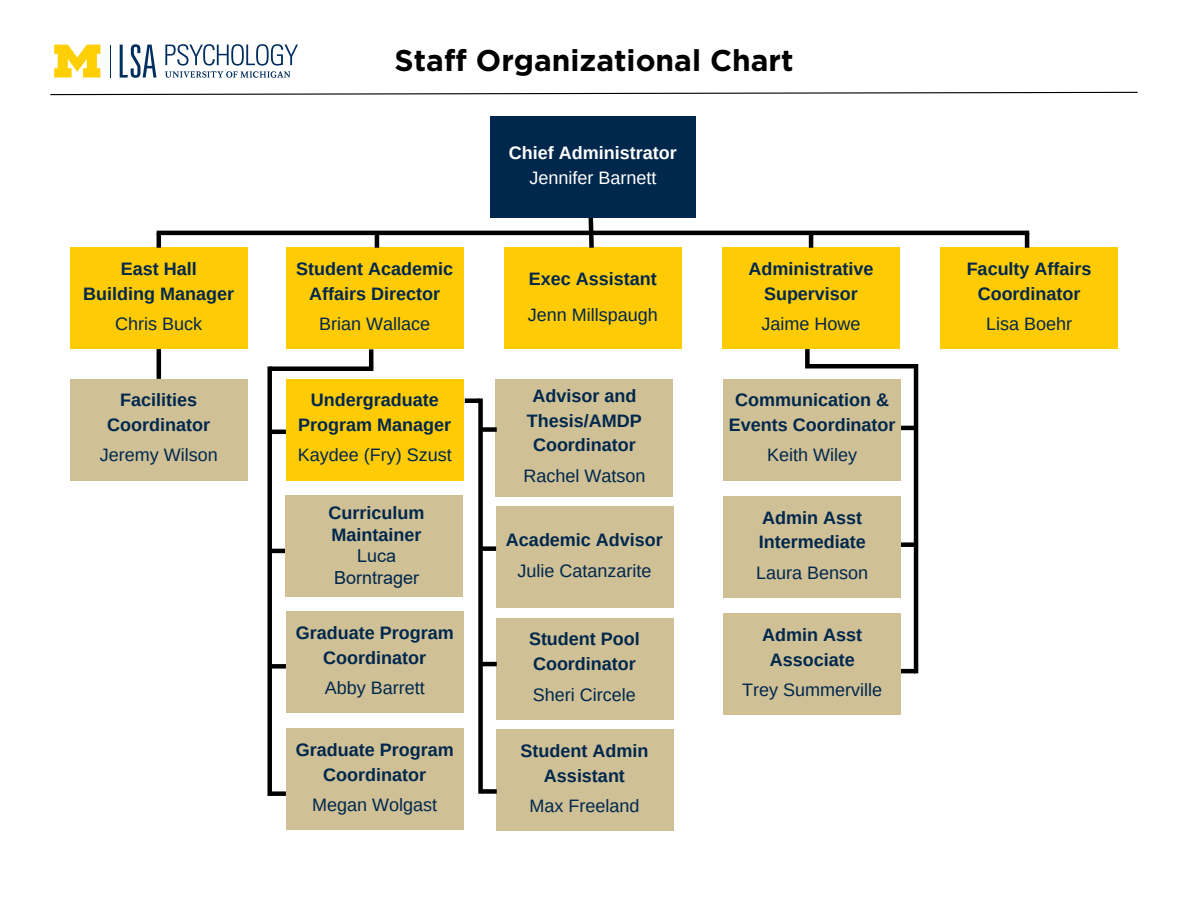
<style>
.page{position:relative;width:1188px;height:918px;background:#fff}
.page>*{position:absolute;margin:0;border:0;box-sizing:border-box;transform-origin:0 0}
.t1{font:700 30px "Gotham";color:#000}
.t2{font:700 18px/24.8px "Arimo";color:#00274c;text-align:center}
.t3{font:18px "Arimo";color:#00274c}
.t4{font:700 18px "Arimo";color:#fff}
.t5{font:18px "Arimo";color:#fff}
.s1{font-family:"Arial";font-weight:400}
</style>
<div class="page">
<div style="left:490px;top:117px;width:206px;height:101px;background:#00274c"></div>
<div style="left:70px;top:248px;width:178px;height:101px;background:#ffcb05"></div>
<div style="left:286px;top:248px;width:178px;height:101px;background:#ffcb05"></div>
<div style="left:504px;top:248px;width:178px;height:101px;background:#ffcb05"></div>
<div style="left:722px;top:248px;width:178px;height:101px;background:#ffcb05"></div>
<div style="left:940px;top:248px;width:178px;height:101px;background:#ffcb05"></div>
<div style="left:70px;top:379px;width:178px;height:101px;background:#cfc096"></div>
<svg style="left:586px;top:218px;width:10px;height:30px"></svg>
<hr style="left:157px;top:231px;width:872px;height:4px;background:#000">
<hr style="left:157px;top:233px;width:4px;height:15px;background:#000">
<hr style="left:375px;top:233px;width:4px;height:15px;background:#000">
<hr style="left:809px;top:233px;width:4px;height:15px;background:#000">
<hr style="left:1025px;top:233px;width:4px;height:15px;background:#000">
<hr style="left:157px;top:349px;width:4px;height:30px;background:#000">
<svg style="left:50px;top:91px;width:1088px;height:5px"></svg>
<svg style="left:54px;top:45px;width:46px;height:33px"></svg>
<hr style="left:110px;top:45px;width:1px;height:33px;background:#002e5e">
<svg style="left:120px;top:44px;width:36px;height:34px"></svg>
<svg style="left:165px;top:44px;width:133px;height:34px"></svg>
<div style="left:267px;top:366px;width:5px;height:430px;background:#000"></div>
<hr style="left:270px;top:549px;width:15px;height:4px;background:#000">
<div style="left:271px;top:664px;width:15px;height:5px;background:#000"></div>
<div style="left:271px;top:791px;width:15px;height:5px;background:#000"></div>
<div style="left:286px;top:379px;width:178px;height:101px;background:#ffcb05"></div>
<div style="left:496px;top:379px;width:177px;height:117px;background:#cfc096"></div>
<div style="left:496px;top:507px;width:177px;height:101px;background:#cfc096"></div>
<div style="left:496px;top:618px;width:177px;height:101px;background:#cfc096"></div>
<div style="left:285px;top:495px;width:178px;height:101px;background:#cfc096"></div>
<div style="left:286px;top:612px;width:178px;height:101px;background:#cfc096"></div>
<div style="left:286px;top:729px;width:178px;height:101px;background:#cfc096"></div>
<div style="left:496px;top:730px;width:177px;height:101px;background:#cfc096"></div>
<hr style="left:914px;top:364px;width:4px;height:309px;background:#000">
<div style="left:805px;top:349px;width:5px;height:15px;background:#000"></div>
<hr style="left:805px;top:364px;width:111px;height:4px;background:#000">
<hr style="left:901px;top:426px;width:14px;height:4px;background:#000">
<div style="left:901px;top:542px;width:14px;height:5px;background:#000"></div>
<hr style="left:895px;top:669px;width:20px;height:4px;background:#000">
<div style="left:723px;top:379px;width:178px;height:101px;background:#cfc096"></div>
<div style="left:723px;top:496px;width:178px;height:102px;background:#cfc096"></div>
<div style="left:723px;top:613px;width:178px;height:102px;background:#cfc096"></div>
<hr style="left:369px;top:349px;width:4px;height:22px;background:#000">
<div style="left:270px;top:366px;width:101px;height:5px;background:#000"></div>
<hr style="left:271px;top:430px;width:15px;height:4px;background:#000">
<div style="left:478px;top:398px;width:5px;height:396px;background:#000"></div>
<div style="left:481px;top:546px;width:15px;height:5px;background:#000"></div>
<hr style="left:482px;top:662px;width:15px;height:4px;background:#000">
<div style="left:482px;top:789px;width:15px;height:5px;background:#000"></div>
<div style="left:482px;top:427px;width:15px;height:5px;background:#000"></div>
<div style="left:465px;top:398px;width:15px;height:5px;background:#000"></div>
<p class="t2" style="left:121px;top:257px;width:77px">East Hall</p>
<p class="t2" style="left:83px;top:281px;width:152px">Building Manager</p>
<p class="t3" style="left:115px;top:314px;width:88px">Chris Buck</p>
<p class="t2" style="left:107px;top:388px;width:104px">Facilities<br>Coordinator</p>
<p class="t3" style="left:100px;top:445px;width:119px">Jeremy Wilson</p>
<p class="t1" style="left:395px;top:42px;width:400px">Staff Organizational Chart</p>
<p class="t2" style="left:296px;top:257px;width:158px">Student Academic<br>Affairs Director</p>
<p class="t3" style="left:319px;top:314px;width:112px">Brian Wallace</p>
<p class="t2" style="left:298px;top:388px;width:154px">Undergraduate<br>Program Manager</p>
<p class="t3" style="left:298px;top:445px;width:155px">Kaydee (Fry) Szust</p>
<p class="t2" style="left:329px;top:502px;width:97px;line-height:21.6px">Curriculum<br>Maintainer<br><span class="s1">Luca<br>Borntrager</span></p>
<p class="t2" style="left:296px;top:620px;width:159px">Graduate Program<br>Coordinator</p>
<p class="t3" style="left:325px;top:678px;width:101px">Abby Barrett</p>
<p class="t2" style="left:296px;top:738px;width:159px">Graduate Program<br>Coordinator</p>
<p class="t3" style="left:312px;top:795px;width:126px">Megan Wolgast</p>
<p class="t4" style="left:509px;top:143px;width:169px">Chief Administrator</p>
<h1 class="t5" style="left:529px;top:168px;width:128px">Jennifer Barnett</h1>
<p class="t2" style="left:529px;top:266px;width:129px">Exec Assistant</p>
<p class="t3" style="left:528px;top:305px;width:132px">Jenn Millspaugh</p>
<p class="t2" style="left:527px;top:383px;width:116px">Advisor and<br>Thesis/AMDP<br>Coordinator</p>
<p class="t3" style="left:523px;top:465px;width:123px">Rachel Watson</p>
<h2 class="t2" style="left:506px;top:528px;width:158px">Academic Advisor</h2>
<p class="t3" style="left:517px;top:560px;width:135px">Julie Catanzarite</p>
<p class="t2" style="left:529px;top:627px;width:112px;text-align:left">Student Pool<br>Coordinator</p>
<p class="t3" style="left:533px;top:684px;width:104px">Sheri Circele</p>
<p class="t2" style="left:521px;top:738px;width:129px">Student Admin<br>Assistant</p>
<p class="t3" style="left:529px;top:796px;width:111px">Max Freeland</p>
<p class="t2" style="left:749px;top:257px;width:126px">Administrative<br>Supervisor</p>
<p class="t3" style="left:762px;top:314px;width:100px">Jaime Howe</p>
<p class="t2" style="left:729px;top:388px;width:168px">Communication &amp;<br>Events Coordinator</p>
<p class="t3" style="left:767px;top:445px;width:91px">Keith Wiley</p>
<p class="t2" style="left:759px;top:505px;width:108px;text-align:left">Admin Asst<br>Intermediate</p>
<p class="t3" style="left:756px;top:563px;width:114px">Laura Benson</p>
<p class="t2" style="left:762px;top:622px;width:101px">Admin Asst<br>Associate</p>
<p class="t3" style="left:742px;top:680px;width:141px">Trey Summerville</p>
<p class="t2" style="left:967px;top:257px;width:126px">Faculty Affairs<br>Coordinator</p>
<p class="t3" style="left:986px;top:314px;width:88px">Lisa Boehr</p>
</div>
